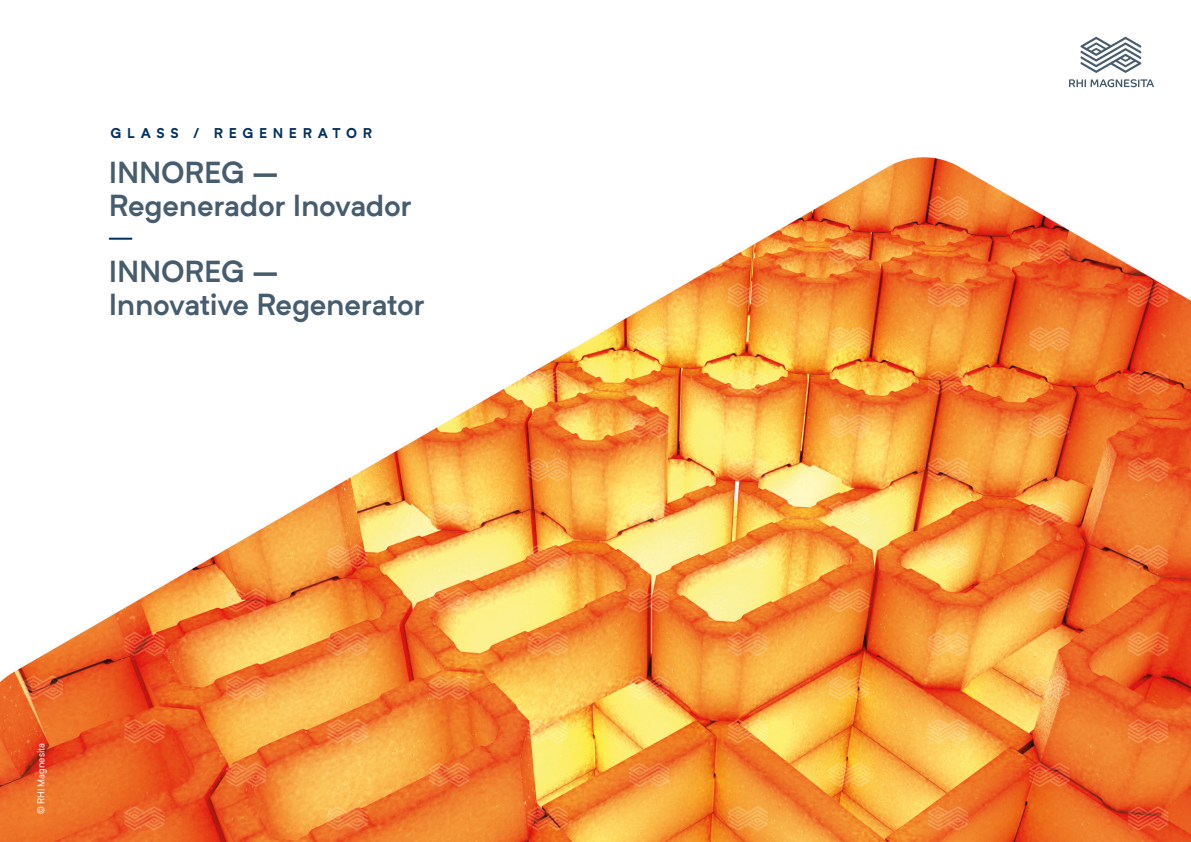
<style>
.page{position:relative;width:1191px;height:842px;background:#fff}
.page>*{position:absolute;margin:0;border:0;box-sizing:border-box;transform-origin:0 0}
.t1{font:600 30px/33px "Neutrif Pro";letter-spacing:-.01em;color:#475c6d}
.t2{font:700 14px "Neutrif Pro";letter-spacing:.4em;color:#003160}
.t3{font:10px "Neutrif Pro";color:#fff;scale:.95 1}
</style>
<div class="page">
<img style="left:0;top:36px;width:1190px;height:806px">
<svg style="left:1069px;top:79px;width:85px;height:8px"></svg>
<svg style="left:1080px;top:37px;width:61px;height:36px"></svg>
<hr style="left:109px;top:238px;width:23px;height:2px;background:#003160">
<p class="t2" style="left:111px;top:123px;width:263px">GLASS / REGENERATOR</p>
<p class="t1" style="left:109px;top:155px;width:304px">INNOREG –<br>Regenerador Inovador</p>
<p class="t1" style="left:109px;top:254px;width:317px">INNOREG –<br>Innovative Regenerator</p>
<p class="t3" style="left:35px;top:814px;width:76px;rotate:-90deg">© RHI Magnesita</p>
</div>
